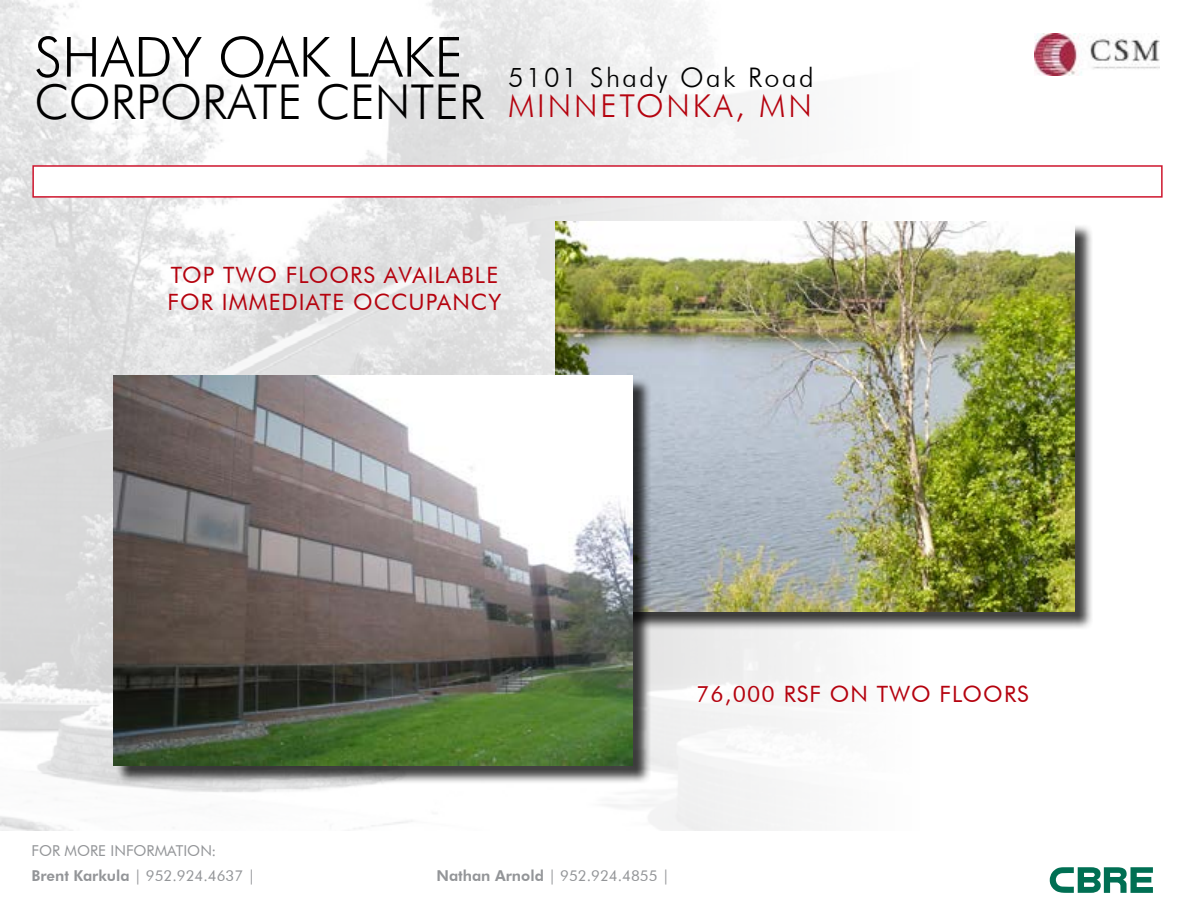
<style>
.page{position:relative;width:1188px;height:918px;background:#fff}
.page>*{position:absolute;margin:0;border:0;box-sizing:border-box;transform-origin:0 0}
.t1{font:300 55.5px "Futura BT";color:#000}
.t2{font:300 48px "Futura BT";color:#000}
.t3{font:300 31.5px "Futura BT";letter-spacing:.09em;color:#b5030f}
.t4{font:300 27px "Futura BT";letter-spacing:.09em;color:#000}
.t5{font:22.5px "Futura BT";letter-spacing:.05em;color:#b5030f}
.t6{font:22.5px "Futura BT";letter-spacing:.16em;color:#b5030f}
.t7{font:15px/25.5px "Futura BT";color:#939598}
.s1{font-weight:800}
</style>
<div class="page">
<img style="left:0;top:0;width:1160px;height:831px">
<img style="left:1035px;top:34px;width:124px;height:41px">
<div style="left:32px;top:165px;width:1131px;height:33px;background:#fff;border:2px solid #ce152d"></div>
<div style="left:558px;top:224px;width:535px;height:407px;background:#000;opacity:.75"></div>
<img style="left:555px;top:222px;width:520px;height:390px">
<div style="left:116px;top:378px;width:535px;height:407px;background:#000;opacity:.75"></div>
<img style="left:113px;top:376px;width:520px;height:389px">
<svg style="left:1050px;top:867px;width:103px;height:26px"></svg>
<h1 class="t1" style="left:34px;top:23px;width:430px">SHADY OAK LAKE</h1>
<h2 class="t2" style="left:34px;top:72px;width:447px">CORPORATE CENTER</h2>
<h3 class="t4" style="left:508px;top:61px;width:307px">5101 SHADY OAK ROAD</h3>
<h3 class="t3" style="left:508px;top:87px;width:62px">MINNE</h3>
<h3 class="t3" style="left:619px;top:87px;width:194px">TON KA, MN</h3>
<h3 class="t6" style="left:171px;top:261px;width:157px">TOP TWO FLOOR</h3>
<h3 class="t5" style="left:363px;top:261px;width:133px">S AVAI LABLE</h3>
<h3 class="t5" style="left:168px;top:288px;width:16px">FOR</h3>
<h3 class="t5" style="left:222px;top:288px;width:15px">IMME</h3>
<h3 class="t5" style="left:282px;top:288px;width:29px">DIATE</h3>
<h3 class="t5" style="left:353px;top:288px;width:150px">OCCUPANCY</h3>
<p class="t7" style="left:32px;top:838px;width:225px">FOR MORE INFORMATION:<br><span class="s1">Brent Karkula</span> | 952.924.4637 |</p>
<h3 class="t5" style="left:696px;top:680px;width:153px">76,000 RSF ON</h3>
<h3 class="t5" style="left:877px;top:680px;width:105px">TWO F LOOR</h3>
<h3 class="t5" style="left:1017px;top:680px;width:13px">S</h3>
<p class="t7" style="left:437px;top:863px;width:234px"><span class="s1">Nathan Arnold</span> | 952.924.4855 |</p>
</div>
